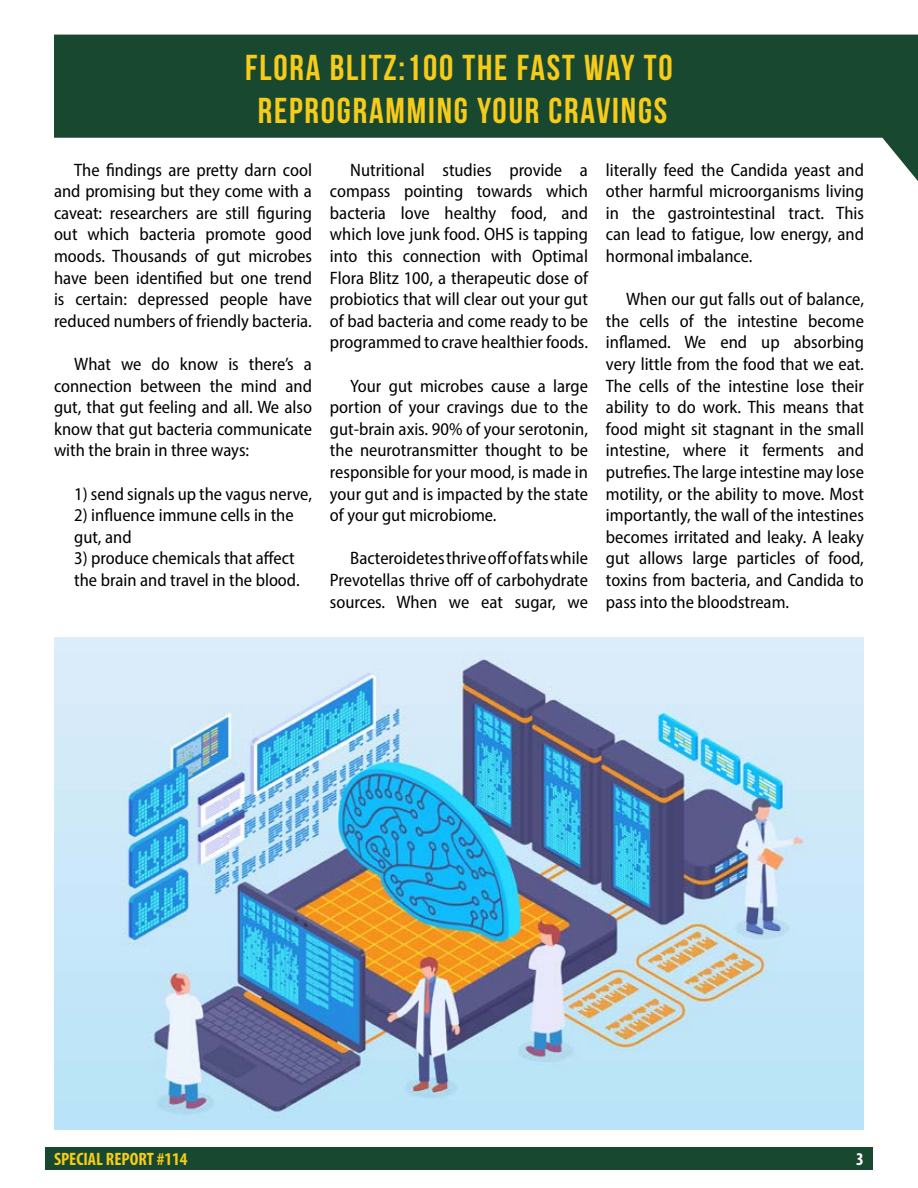
<style>
.page{position:relative;width:918px;height:1188px;background:#fff}
.page>*{position:absolute;margin:0;border:0;box-sizing:border-box;transform-origin:0 0}
.t1{font:700 36px/43.2px "Bebas Neue";letter-spacing:.05em;color:#f6cb1a;text-align:center}
.t2{font:semi-condensed 18px/21.6px "Myriad Pro";color:#000;text-align:justify}
.t3{font:700 condensed 18px "Myriad Pro";color:#f6cb1a}
.t4{font:700 condensed 18px "Myriad Pro";color:#fff}
</style>
<div class="page">
<svg style="left:54px;top:35px;width:864px;height:146px;fill:#184830"></svg>
<div style="left:45px;top:1148px;width:828px;height:22px;background:#184830"></div>
<img style="left:54px;top:637px;width:810px;height:493px">
<h1 class="t1" style="left:245px;top:45px;width:429px">FLORA BLITZ:100 THE FAST WAY TO<br>REPROGRAMMING YOUR CRAVINGS</h1>
<p class="t2" style="left:54px;top:158px;width:260px;text-indent:20px">The findings are pretty darn cool and promising but they come with a caveat: researchers are still figuring out which bacteria promote good moods. Thousands of gut microbes have been identified but one trend is certain: depressed people have reduced numbers of friendly bacteria.</p>
<p class="t2" style="left:54px;top:353px;width:260px;text-indent:20px">What we do know is there’s a connection between the mind and gut, that gut feeling and all. We also know that gut bacteria communicate with the brain in three ways:</p>
<p class="t2" style="left:74px;top:482px;width:239px">1) send signals up the vagus nerve,</p>
<p class="t2" style="left:74px;top:504px;width:221px">2) influence immune cells in the gut, and</p>
<p class="t2" style="left:74px;top:547px;width:227px">3) produce chemicals that affect the brain and travel in the blood.</p>
<p class="t2" style="left:330px;top:158px;width:260px;text-indent:20px">Nutritional studies provide a compass pointing towards which bacteria love healthy food, and which love junk food. OHS is tapping into this connection with Optimal Flora Blitz 100, a therapeutic dose of probiotics that will clear out your gut of bad bacteria and come ready to be programmed to crave healthier foods.</p>
<p class="t2" style="left:330px;top:374px;width:260px;text-indent:20px">Your gut microbes cause a large portion of your cravings due to the gut-brain axis. 90% of your serotonin, the neurotransmitter thought to be responsible for your mood, is made in your gut and is impacted by the state of your gut microbiome.</p>
<p class="t2" style="left:330px;top:547px;width:259px;text-indent:20px">Bacteroidetes thrive off of fats while Prevotellas thrive off of carbohydrate sources. When we eat sugar, we</p>
<p class="t2" style="left:606px;top:158px;width:260px">literally feed the Candida yeast and other harmful microorganisms living in the gastrointestinal tract. This can lead to fatigue, low energy, and hormonal imbalance.</p>
<p class="t2" style="left:606px;top:288px;width:260px;text-indent:20px">When our gut falls out of balance, the cells of the intestine become inflamed. We end up absorbing very little from the food that we eat.<br>The cells of the intestine lose their ability to do work. This means that food might sit stagnant in the small intestine, where it ferments and putrefies. The large intestine may lose motility, or the ability to move. Most importantly, the wall of the intestines becomes irritated and leaky. A leaky gut allows large particles of food, toxins from bacteria, and Candida to pass into the bloodstream.</p>
<p class="t3" style="left:54px;top:1148px;width:135px">SPECIAL REPORT #114</p>
<p class="t4" style="left:856px;top:1148px;width:9px">3</p>
</div>
